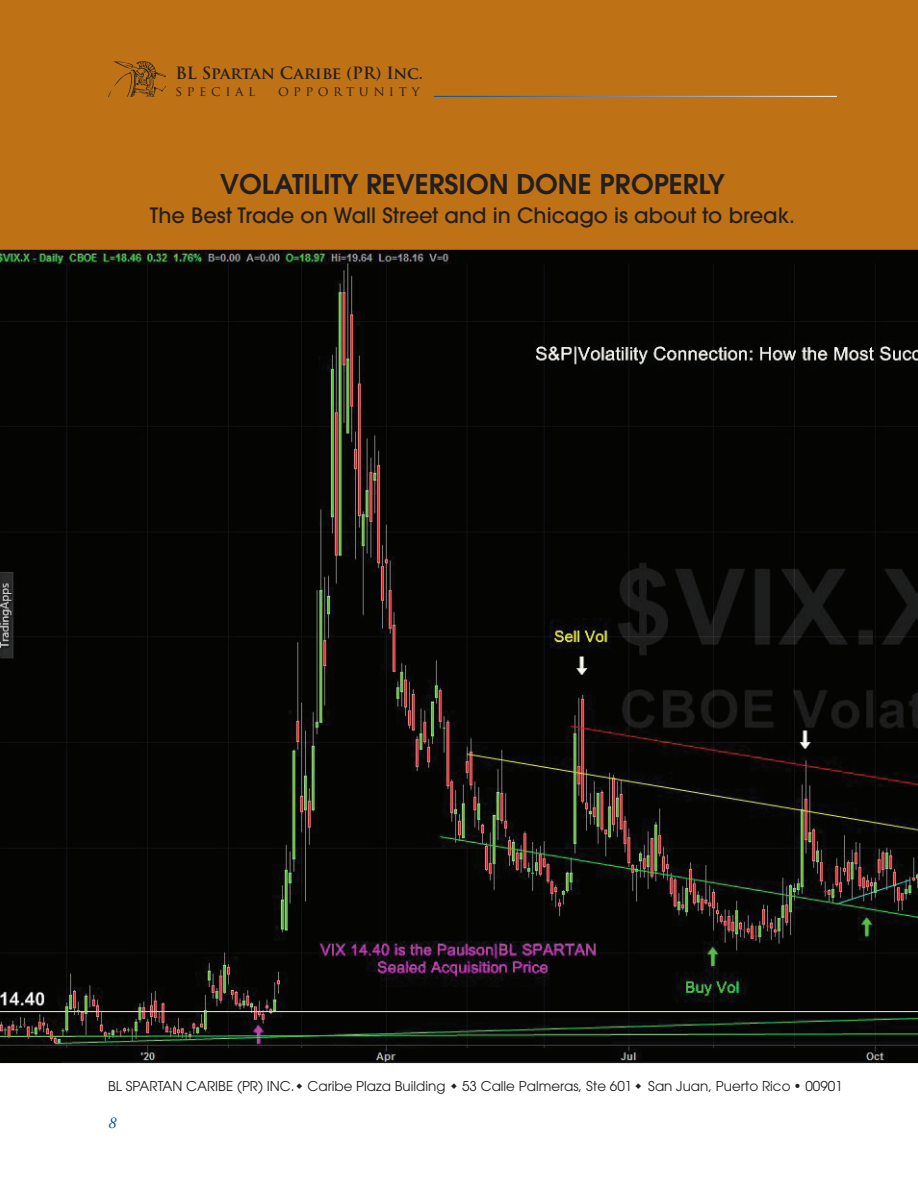
<style>
.page{position:relative;width:918px;height:1188px;background:#fff}
.page>*{position:absolute;margin:0;border:0;box-sizing:border-box;transform-origin:0 0}
.t1{font:600 27px "ITC Avant Garde Std";color:#231f20}
.t2{font:500 21px "ITC Avant Garde Std";color:#231f20}
.t3{font:700 16.5px "Trajan Pro";letter-spacing:-.01em;color:#231f20}
.t4{font:italic 16.5px "Adobe Garamond Pro";color:#015296}
.t5{font:13.5px "ITC Avant Garde Std";color:#231f20}
.t6{font:13.5px "Trajan Pro";letter-spacing:.34em;color:#231f20}
</style>
<div class="page">
<div style="left:0;top:0;width:918px;height:273px;background:#be7215"></div>
<img style="left:0;top:249px;width:918px;height:815px">
<svg style="left:108px;top:61px;width:58px;height:36px"></svg>
<hr style="left:61px;top:1062px;width:819px;height:1px;background:#231f20">
<hr style="left:434px;top:96px;width:403px;height:1px;background:#fff">
<p class="t3" style="left:176px;top:63px;width:249px">BL Spartan Caribe (PR) Inc.</p>
<p class="t6" style="left:176px;top:83px;width:81px">SPECIAL</p>
<p class="t6" style="left:278px;top:83px;width:143px">OPPORTUNITY</p>
<h1 class="t1" style="left:220px;top:166px;width:506px">VOLATILITY REVERSION DONE PROPERLY</h1>
<h2 class="t2" style="left:150px;top:202px;width:647px">The Best Trade on Wall Street and in Chicago is about to break.</h2>
<p class="t5" style="left:108px;top:1077px;width:736px">BL SPARTAN CARIBE (PR) INC. Caribe Plaza Building 53 Calle Palmeras, Ste 601 San Juan, Puerto Rico • 00901</p>
<p class="t4" style="left:108px;top:1113px;width:10px">8</p>
</div>
